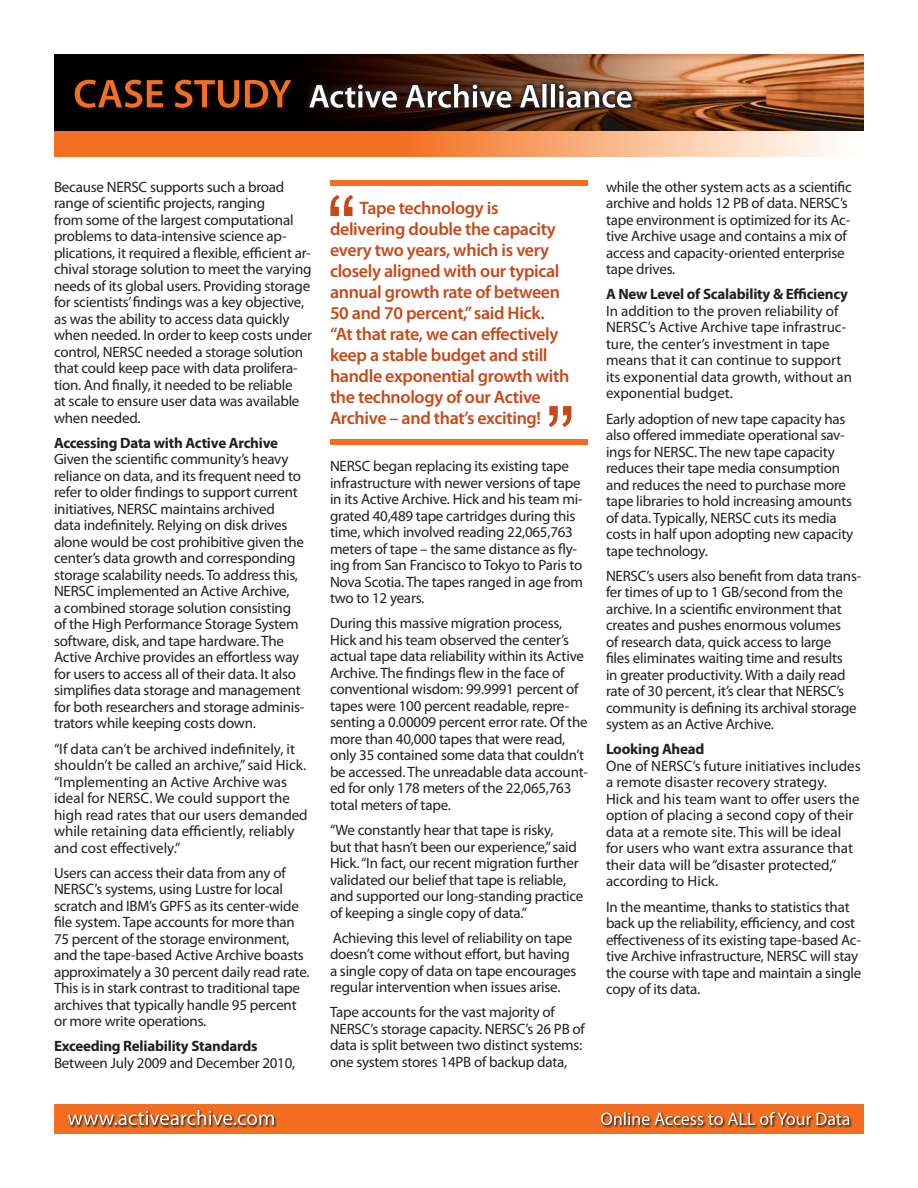
<style>
.page{position:relative;width:918px;height:1188px;background:#fff}
.page>*{position:absolute;margin:0;border:0;box-sizing:border-box;transform-origin:0 0}
.t1{font:600 18px/21px "Myriad Pro";letter-spacing:-.02em;color:#c74919}
.t2{font:15px/16.5px "Myriad Pro";letter-spacing:-.015em;color:#231f20}
.t3{font:700 15px "Myriad Pro";letter-spacing:-.015em;color:#231f20}
</style>
<div class="page">
<img style="left:54px;top:54px;width:810px;height:78px">
<svg style="left:54px;top:132px;width:779px;height:25px;background:#f6975c"></svg>
<div style="left:73px;top:78px;width:223px;height:36px;background:#231f20;opacity:.75"></div>
<svg style="left:75px;top:80px;width:216px;height:28px;background:#602d0f"></svg>
<svg style="left:303px;top:78px;width:335px;height:36px;background:#422213"></svg>
<svg style="left:309px;top:84px;width:323px;height:24px"></svg>
<div style="left:54px;top:1104px;width:810px;height:30px;background:#f36e21"></div>
<svg style="left:67px;top:1114px;width:785px;height:14px"></svg>
<svg style="left:68px;top:1110px;width:781px;height:15px"></svg>
<div style="left:330px;top:181px;width:258px;height:5px;background:#f36e21"></div>
<div style="left:330px;top:440px;width:258px;height:5px;background:#f36e21"></div>
<svg style="left:330px;top:195px;width:23px;height:21px"></svg>
<svg style="left:549px;top:406px;width:22px;height:21px"></svg>
<p class="t2" style="left:54px;top:178px;width:260px">Because NERSC supports such a broad range of scientific projects, ranging<br>from some of the largest computational problems to data-intensive science ap&shy;plications, it required a flexible, efficient ar&shy;chival storage solution to meet the varying needs of its global users. Providing storage for scientists’ findings was a key objective, as was the ability to access data quickly when needed. In order to keep costs under control, NERSC needed a storage solution that could keep pace with data prolifera&shy;tion. And finally, it needed to be reliable<br>at scale to ensure user data was available when needed.</p>
<p class="t3" style="left:54px;top:433px;width:226px">Accessing Data with Active Archive</p>
<p class="t2" style="left:54px;top:451px;width:252px">Given the scientific community’s heavy reliance on data, and its frequent need to refer to older findings to support current initiatives, NERSC maintains archived data indefinitely. Relying on disk drives alone would be cost prohibitive given the center’s data growth and corresponding storage scalability needs. To address this, NERSC implemented an Active Archive,<br>a combined storage solution consisting of the High Performance Storage System software, disk, and tape hardware. The Active Archive provides an effortless way for users to access all of their data. It also simplifies data storage and management for both researchers and storage adminis&shy;trators while keeping costs down.</p>
<p class="t2" style="left:54px;top:740px;width:255px">“If data can’t be archived indefinitely, it shouldn’t be called an archive,” said Hick. “Implementing an Active Archive was ideal for NERSC. We could support the high read rates that our users demanded while retaining data efficiently, reliably and cost effectively.”</p>
<p class="t2" style="left:54px;top:864px;width:257px">Users can access their data from any of NERSC’s systems, using Lustre for local scratch and IBM’s GPFS as its center-wide file system. Tape accounts for more than 75 percent of the storage environment, and the tape-based Active Archive boasts approximately a 30 percent daily read rate.<br>This is in stark contrast to traditional tape archives that typically handle 95 percent or more write operations.</p>
<p class="t3" style="left:54px;top:1037px;width:205px">Exceeding Reliability Standards</p>
<p class="t2" style="left:54px;top:1054px;width:243px">Between July 2009 and December 2010,</p>
<p class="t1" style="left:330px;top:197px;width:241px;text-indent:30px">Tape technology is delivering double the capacity every two years, which is very closely aligned with our typical annual growth rate of between<br>50 and 70 percent,” said Hick. “At that rate, we can effectively keep a stable budget and still handle exponential growth with the technology of our Active<br>Archive – and that’s exciting!</p>
<p class="t2" style="left:330px;top:458px;width:255px">NERSC began replacing its existing tape infrastructure with newer versions of tape in its Active Archive. Hick and his team mi&shy;grated 40,489 tape cartridges during this time, which involved reading 22,065,763 meters of tape – the same distance as fly&shy;ing from San Francisco to Tokyo to Paris to Nova Scotia. The tapes ranged in age from two to 12 years.</p>
<p class="t2" style="left:330px;top:615px;width:260px">During this massive migration process, Hick and his team observed the center’s actual tape data reliability within its Active Archive. The findings flew in the face of conventional wisdom: 99.9991 percent of tapes were 100 percent readable, repre&shy;senting a 0.00009 percent error rate. Of the more than 40,000 tapes that were read, only 35 contained some data that couldn’t be accessed. The unreadable data account&shy;ed for only 178 meters of the 22,065,763 total meters of tape.</p>
<p class="t2" style="left:330px;top:822px;width:255px">“We constantly hear that tape is risky,<br>but that hasn’t been our experience,” said Hick. “In fact, our recent migration further validated our belief that tape is reliable, and supported our long-standing practice of keeping a single copy of data.”</p>
<p class="t2" style="left:330px;top:929px;width:248px">Achieving this level of reliability on tape doesn’t come without effort, but having a single copy of data on tape encourages regular intervention when issues arise.</p>
<p class="t2" style="left:330px;top:1004px;width:256px">Tape accounts for the vast majority of NERSC’s storage capacity. NERSC’s 26 PB of data is split between two distinct systems: one system stores 14PB of backup data,</p>
<p class="t2" style="left:606px;top:178px;width:247px">while the other system acts as a scientific archive and holds 12 PB of data. NERSC’s tape environment is optimized for its Ac&shy;tive Archive usage and contains a mix of access and capacity-oriented enterprise tape drives.</p>
<p class="t3" style="left:606px;top:285px;width:244px">A New Level of Scalability &amp; Efficiency</p>
<p class="t2" style="left:606px;top:302px;width:248px">In addition to the proven reliability of NERSC’s Active Archive tape infrastruc&shy;ture, the center’s investment in tape means that it can continue to support its exponential data growth, without an exponential budget.</p>
<p class="t2" style="left:606px;top:410px;width:249px">Early adoption of new tape capacity has also offered immediate operational sav&shy;ings for NERSC. The new tape capacity reduces their tape media consumption and reduces the need to purchase more tape libraries to hold increasing amounts of data. Typically, NERSC cuts its media costs in half upon adopting new capacity tape technology.</p>
<p class="t2" style="left:606px;top:567px;width:257px">NERSC’s users also benefit from data trans&shy;fer times of up to 1 GB/second from the archive. In a scientific environment that creates and pushes enormous volumes<br>of research data, quick access to large<br>files eliminates waiting time and results<br>in greater productivity. With a daily read rate of 30 percent, it’s clear that NERSC’s community is defining its archival storage system as an Active Archive.</p>
<p class="t3" style="left:606px;top:740px;width:100px">Looking Ahead</p>
<p class="t2" style="left:606px;top:757px;width:256px">One of NERSC’s future initiatives includes a remote disaster recovery strategy.<br>Hick and his team want to offer users the option of placing a second copy of their data at a remote site. This will be ideal for users who want extra assurance that their data will be “disaster protected,” according to Hick.</p>
<p class="t2" style="left:606px;top:898px;width:257px">In the meantime, thanks to statistics that back up the reliability, efficiency, and cost effectiveness of its existing tape-based Ac&shy;tive Archive infrastructure, NERSC will stay the course with tape and maintain a single copy of its data.</p>
</div>
